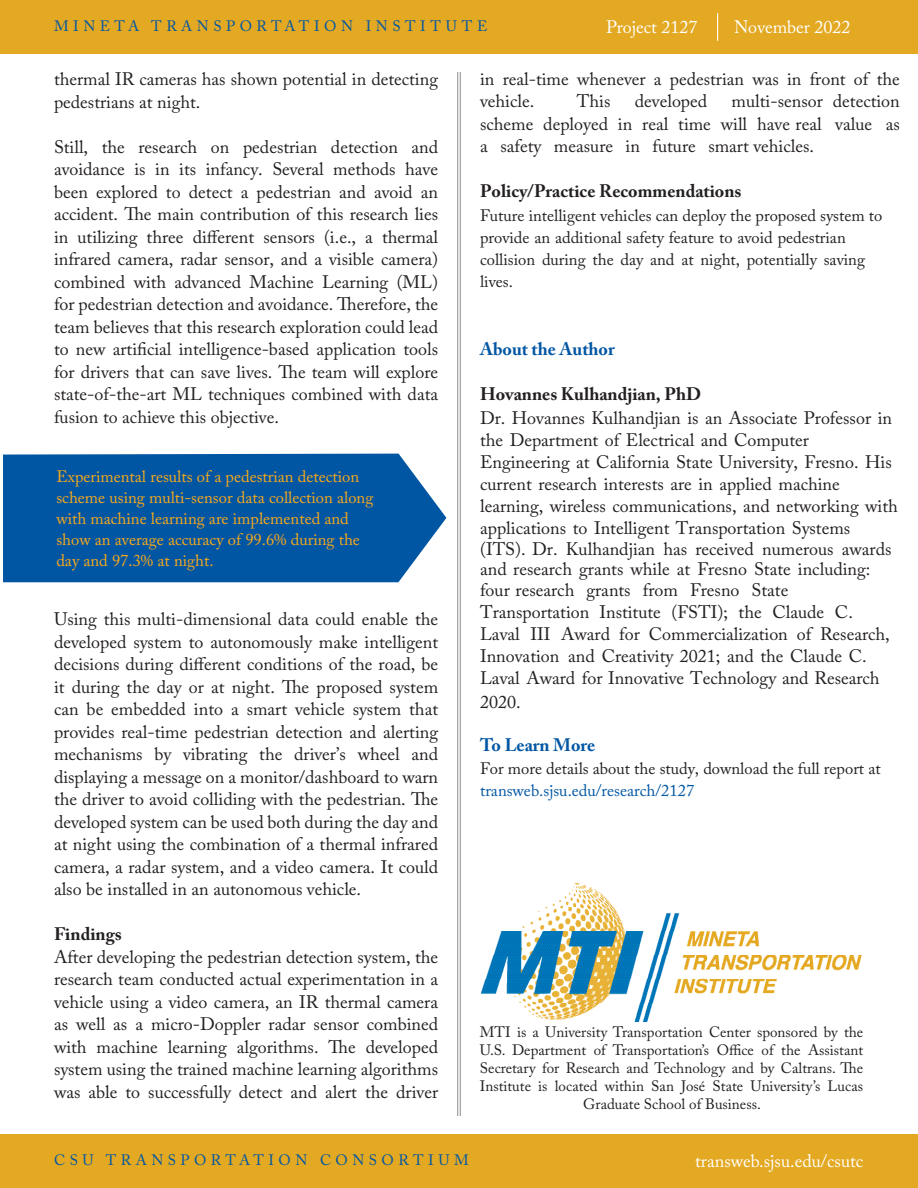
<style>
.page{position:relative;width:918px;height:1188px;background:#fff}
.page>*{position:absolute;margin:0;border:0;box-sizing:border-box;transform-origin:0 0}
.Body_Text{font:18px/22.5px "Adobe Caslon Pro";color:#231f20;text-align:justify}
.To_Learn_More_-_Body{font:18px/21.8px "Adobe Caslon Pro";color:#231f20}
.t1{font:18px "Adobe Caslon Pro";color:#fff}
.To_Learn_More_-_Body-2{font:700 18px "Adobe Caslon Pro";color:#231f20}
.To_Learn_More_-_Body-3{font:700 18px "Adobe Caslon Pro";color:#0156a3}
.To_Learn_More_-_Body-4{font:16.5px/22.2px "Adobe Caslon Pro";color:#231f20}
.About_MTI{font:16.5px/21px "Adobe Caslon Pro";color:#f9a91b}
.About_MTI-2{font:15px/18px "Adobe Caslon Pro";color:#231f20;text-align:center}
.t2{font:15px "Adobe Caslon Pro";letter-spacing:.3em;color:#0156a3}
.s1{font-weight:700}
.s2{color:#0156a3}
</style>
<div class="page">
<hr style="left:460px;top:72px;width:1px;height:1044px;background:#8a8c8f">
<hr style="left:457px;top:72px;width:1px;height:1044px;background:#8a8c8f">
<img style="left:482px;top:884px;width:380px;height:138px">
<div style="left:0;top:1134px;width:918px;height:54px;background:#e4a922"></div>
<div style="left:0;top:0;width:918px;height:54px;background:#e4a922"></div>
<svg style="left:717px;top:13px;width:1px;height:28px"></svg>
<div style="left:3px;top:454px;width:443px;height:128px;background:#0156a3"></div>
<p class="t2" style="left:54px;top:17px;width:435px">MINETA TRANSPORTATION INSTITUTE</p>
<p class="t1" style="left:606px;top:16px;width:93px">Project 2127</p>
<p class="t1" style="left:734px;top:16px;width:118px">November 2022</p>
<p class="To_Learn_More_-_Body" style="left:480px;top:68px;width:421px;line-height:22.5px">in real-time whenever a pedestrian was in front of the vehicle.</p>
<p class="Body_Text" style="left:54px;top:68px;width:386px">thermal IR cameras has shown potential in detecting pedestrians at night.</p>
<p class="Body_Text" style="left:54px;top:135px;width:386px">Still, the research on pedestrian detection and avoidance is in its infancy. Several methods have been explored to detect a pedestrian and avoid an accident. The main contribution of this research lies in utilizing three different sensors (i.e., a thermal infrared camera, radar sensor, and a visible camera) combined with advanced Machine Learning (ML) for pedestrian detection and avoidance. Therefore, the team believes that this research exploration could lead to new artificial intelligence-based application tools for drivers that can save lives. The team will explore state-of-the-art ML techniques combined with data fusion to achieve this objective.</p>
<p class="To_Learn_More_-_Body" style="left:577px;top:90px;width:35px">This</p>
<p class="To_Learn_More_-_Body" style="left:635px;top:90px;width:74px">developed</p>
<p class="To_Learn_More_-_Body" style="left:480px;top:90px;width:421px;line-height:22.5px;text-align:justify;text-indent:252px">multi-sensor detection scheme deployed in real time will have real value as a safety measure in future smart vehicles.</p>
<p class="To_Learn_More_-_Body-2" style="left:480px;top:181px;width:263px">Policy/Practice Recommendations</p>
<p class="To_Learn_More_-_Body-4" style="left:480px;top:204px;width:404px">Future intelligent vehicles can deploy the proposed system to provide an additional safety feature to avoid pedestrian collision during the day and at night, potentially saving lives.</p>
<p class="To_Learn_More_-_Body-3" style="left:480px;top:338px;width:136px">About the Author</p>
<p class="To_Learn_More_-_Body" style="left:480px;top:382px;width:413px;line-height:24.3px"><span class="s1">Hovannes Kulhandjian, PhD<br></span>Dr. Hovannes Kulhandjian is an Associate Professor in</p>
<p class="To_Learn_More_-_Body" style="left:480px;top:429px;width:419px">the Department of Electrical and Computer Engineering at California State University, Fresno. His current research interests are in applied machine learning, wireless communications, and networking with applications to Intelligent Transportation Systems (ITS). Dr. Kulhandjian has received numerous awards</p>
<p class="To_Learn_More_-_Body" style="left:480px;top:557px;width:411px">and research grants while at Fresno State including: four research grants from Fresno State Transportation Institute (FSTI); the Claude C.<br>Laval III Award for Commercialization of Research, Innovation and Creativity 2021; and the Claude C.<br>Laval Award for Innovative Technology and Research</p>
<p class="To_Learn_More_-_Body" style="left:480px;top:691px;width:42px">2020.</p>
<p class="To_Learn_More_-_Body-3" style="left:480px;top:734px;width:117px">To Learn More</p>
<p class="To_Learn_More_-_Body-4" style="left:480px;top:757px;width:402px">For more details about the study, download the full report at <span class="s2">transweb.sjsu.edu/research/2127</span></p>
<p class="About_MTI" style="left:56px;top:466px;width:319px">Experimental results of a pedestrian detection scheme using multi-sensor data collection along with machine learning are implemented and show an average accuracy of 99.6% during the day and 97.3% at night.</p>
<p class="Body_Text" style="left:54px;top:608px;width:386px">Using this multi-dimensional data could enable the developed system to autonomously make intelligent decisions during different conditions of the road, be it during the day or at night. The proposed system can be embedded into a smart vehicle system that provides real-time pedestrian detection and alerting mechanisms by vibrating the driver’s wheel and displaying a message on a monitor/dashboard to warn the driver to avoid colliding with the pedestrian. The developed system can be used both during the day and at night using the combination of a thermal infrared camera, a radar system, and a video camera. It could also be installed in an autonomous vehicle.</p>
<p class="To_Learn_More_-_Body-2" style="left:54px;top:923px;width:69px">Findings</p>
<p class="Body_Text" style="left:54px;top:945px;width:386px">After developing the pedestrian detection system, the research team conducted actual experimentation in a vehicle using a video camera, an IR thermal camera as well as a micro-Doppler radar sensor combined with machine learning algorithms. The developed system using the trained machine learning algorithms was able to successfully detect and alert the driver</p>
<p class="About_MTI-2" style="left:480px;top:1023px;width:385px">MTI is a University Transportation Center sponsored by the U.S. Department of Transportation’s Office of the Assistant Secretary for Research and Technology and by Caltrans. The Institute is located within San José State University’s Lucas Graduate School of Business.</p>
<p class="t2" style="left:54px;top:1151px;width:416px">CSU TRANSPORTATION CONSORTIUM</p>
<p class="t1" style="left:695px;top:1150px;width:170px">transweb.sjsu.edu/csutc</p>
</div>
